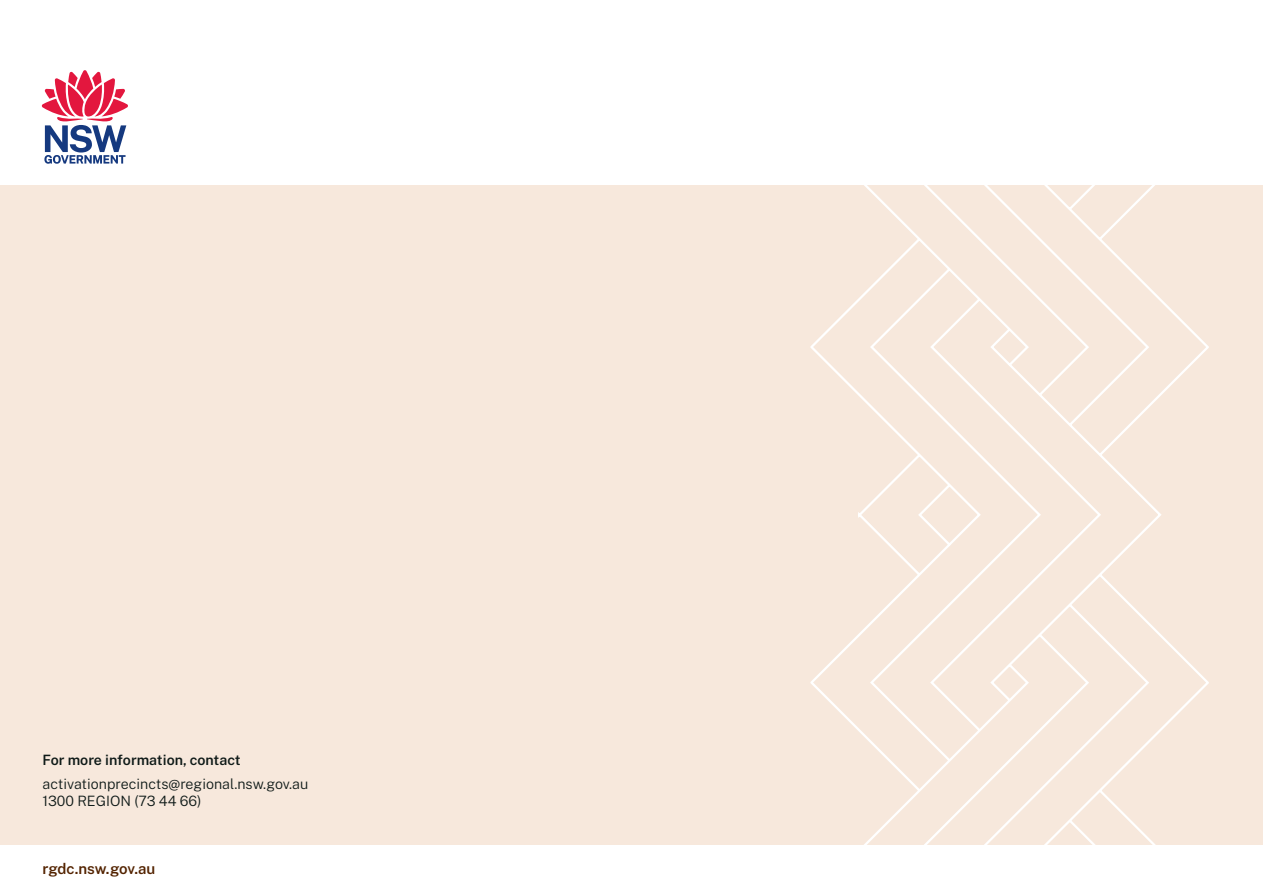
<style>
.page{position:relative;width:1263px;height:893px;background:#fff}
.page>*{position:absolute;margin:0;border:0;box-sizing:border-box;transform-origin:0 0}
.t1{font:600 15px "Public Sans";letter-spacing:-.005em;color:#532300}
.t2{font:300 14.25px "Public Sans";color:#0f1a18}
.t3{font:600 14.25px "Public Sans";color:#0f1a18}
</style>
<div class="page">
<div style="left:0;top:185px;width:1263px;height:659px;background:#f7e8dc"></div>
<svg style="left:42px;top:70px;width:86px;height:94px"></svg>
<svg style="left:810px;top:185px;width:399px;height:659px"></svg>
<p class="t3" style="left:43px;top:750px;width:200px">For more information, contact</p>
<p class="t2" style="left:43px;top:773px;width:267px">activationprecincts@regional.nsw.gov.au</p>
<p class="t2" style="left:43px;top:790px;width:161px">1300 REGION (73 44 66)</p>
<p class="t1" style="left:43px;top:857px;width:114px">rgdc.nsw.gov.au</p>
</div>
